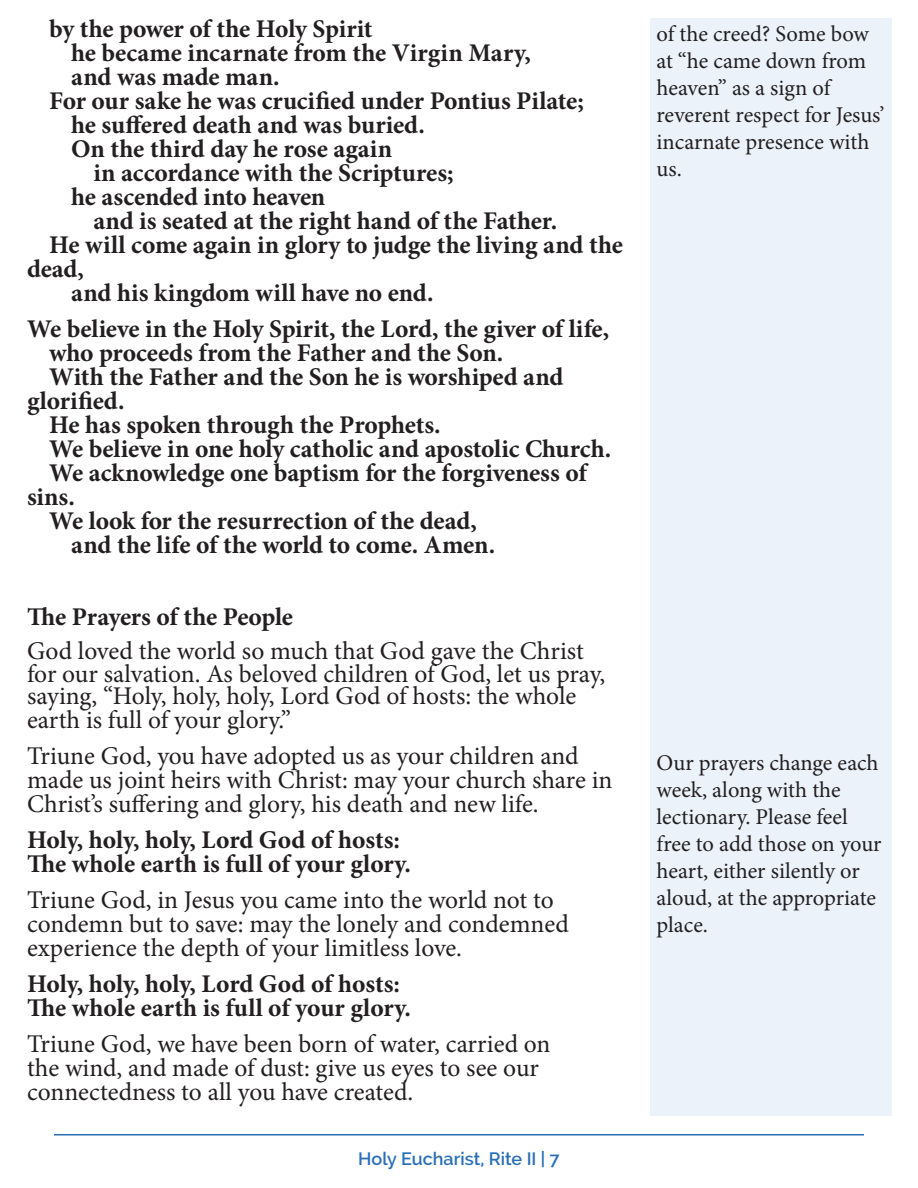
<style>
.page{position:relative;width:918px;height:1188px;background:#fff}
.page>*{position:absolute;margin:0;border:0;box-sizing:border-box;transform-origin:0 0}
.People{font:700 25.5px/24px "Minion Pro";letter-spacing:-.005em;color:#231f20}
.People-2{font:25.5px/24px "Minion Pro";letter-spacing:-.005em;color:#231f20}
.t1{font:22.5px/27px "Minion Pro";letter-spacing:-.005em;color:#231f20}
.t2{font:600 18px "Raleway";color:#296eb7}
</style>
<div class="page">
<hr style="left:54px;top:1134px;width:810px;height:2px;background:#296eb7">
<div style="left:650px;top:18px;width:242px;height:1098px;background:#ebf2f9"></div>
<p class="People" style="left:49px;top:16px;width:325px">by the power of the Holy Spirit</p>
<p class="People" style="left:71px;top:40px;width:461px">he became incarnate from the Virgin Mary,</p>
<p class="People" style="left:71px;top:64px;width:210px">and was made man.</p>
<p class="People" style="left:49px;top:88px;width:536px">For our sake he was crucified under Pontius Pilate;</p>
<p class="People" style="left:71px;top:112px;width:355px">he suffered death and was buried.</p>
<p class="People" style="left:71px;top:136px;width:322px">On the third day he rose again</p>
<p class="People" style="left:93px;top:160px;width:362px">in accordance with the Scriptures;</p>
<p class="People" style="left:71px;top:184px;width:256px">he ascended into heaven</p>
<p class="People" style="left:93px;top:208px;width:465px">and is seated at the right hand of the Father.</p>
<p class="People" style="left:49px;top:232px;width:575px">He will come again in glory to judge the living and the</p>
<p class="People" style="left:27px;top:256px;width:59px">dead,</p>
<p class="People" style="left:71px;top:280px;width:364px">and his kingdom will have no end.</p>
<p class="People" style="left:27px;top:316px;width:584px">We believe in the Holy Spirit, the Lord, the giver of life,</p>
<p class="People" style="left:49px;top:340px;width:456px">who proceeds from the Father and the Son.</p>
<p class="People" style="left:49px;top:364px;width:516px">With the Father and the Son he is worshiped and</p>
<p class="People" style="left:27px;top:388px;width:99px">glorified.</p>
<p class="People" style="left:49px;top:412px;width:393px">He has spoken through the Prophets.</p>
<p class="People" style="left:49px;top:436px;width:564px">We believe in one holy catholic and apostolic Church.</p>
<p class="People" style="left:49px;top:460px;width:541px">We acknowledge one baptism for the forgiveness of</p>
<p class="People" style="left:27px;top:484px;width:49px">sins.</p>
<p class="People" style="left:49px;top:508px;width:429px">We look for the resurrection of the dead,</p>
<p class="People" style="left:71px;top:532px;width:425px">and the life of the world to come. Amen.</p>
<p class="People" style="left:27px;top:604px;width:268px">The Prayers of the People</p>
<p class="People-2" style="left:27px;top:640px;width:580px;line-height:23px">God loved the world so much that God gave the Christ for our salvation. As beloved children of God, let us pray, saying, “Holy, holy, holy, Lord God of hosts: the whole earth is full of your glory.”</p>
<p class="People-2" style="left:27px;top:744px;width:587px">Triune God, you have adopted us as your children and made us joint heirs with Christ: may your church share in<br>Christ’s suffering and glory, his death and new life.</p>
<p class="People" style="left:27px;top:828px;width:386px">Holy, holy, holy, Lord God of hosts:<br>The whole earth is full of your glory.</p>
<p class="People-2" style="left:27px;top:888px;width:543px">Triune God, in Jesus you came into the world not to condemn but to save: may the lonely and condemned experience the depth of your limitless love.</p>
<p class="People" style="left:27px;top:972px;width:386px">Holy, holy, holy, Lord God of hosts:<br>The whole earth is full of your glory.</p>
<p class="People-2" style="left:27px;top:1032px;width:525px">Triune God, we have been born of water, carried on the wind, and made of dust: give us eyes to see our connectedness to all you have created.</p>
<p class="t2" style="left:358px;top:1149px;width:203px">Holy Eucharist, Rite II | 7</p>
<p class="t1" style="left:657px;top:21px;width:230px">of the creed? Some bow at “he came down from heaven” as a sign of reverent respect for Jesus’ incarnate presence with us.</p>
<p class="t1" style="left:657px;top:750px;width:227px">Our prayers change each week, along with the lectionary. Please feel free to add those on your heart, either silently or aloud, at the appropriate place.</p>
</div>
